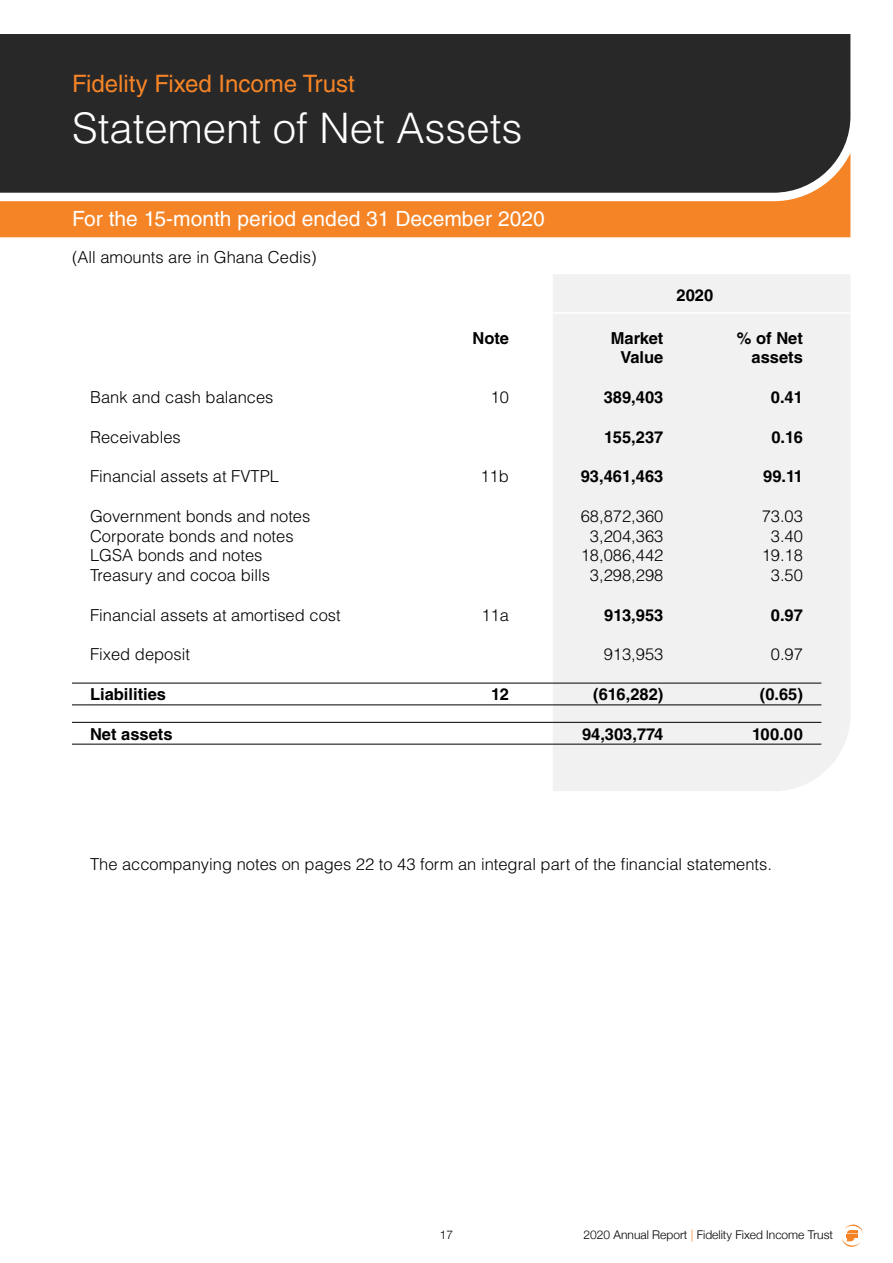
<style>
.page{position:relative;width:893px;height:1263px;background:#fff}
.page>*{position:absolute;margin:0;border:0;box-sizing:border-box;transform-origin:0 0}
.t1{font:300 42px "Helvetica LT Std";color:#fff}
.t2{font:24px "Helvetica LT Std";color:#f58426}
.t3{font:21px "Helvetica LT Std";color:#fff}
.t4{font:300 16.5px/19.8px "Helvetica LT Std";color:#000;text-align:center}
.t5{font:700 16.5px/19.8px "Helvetica LT Std";color:#000;text-align:right}
.t6{font:300 12px "Helvetica Neue";color:#000}
.s1{color:#f58426}
</style>
<div class="page">
<div style="left:553px;top:274px;width:297px;height:517px;background:#f1f1f2"></div>
<svg style="left:0;top:193px;width:850px;height:44px;fill:#f58426"></svg>
<div style="left:0;top:34px;width:850px;height:159px;background:#292829"></div>
<hr style="left:72px;top:683px;width:749px;height:1px;background:#000">
<hr style="left:72px;top:705px;width:749px;height:1px;background:#000">
<hr style="left:72px;top:722px;width:749px;height:1px;background:#000">
<hr style="left:72px;top:744px;width:749px;height:1px;background:#000">
<hr style="left:553px;top:312px;width:297px;height:2px;background:#fff">
<svg style="left:842px;top:1224px;width:21px;height:23px"></svg>
<h2 class="t2" style="left:72px;top:70px;width:284px">Fidelity Fixed Income Trust</h2>
<h1 class="t1" style="left:72px;top:101px;width:452px">Statement of Net Assets</h1>
<p class="t3" style="left:72px;top:206px;width:474px">For the 15-month period ended 31 December 2020</p>
<p class="t4" style="left:72px;top:247px;width:246px">(All amounts are in Ghana Cedis)</p>
<p class="t4" style="left:90px;top:387px;width:185px">Bank and cash balances</p>
<p class="t4" style="left:90px;top:427px;width:92px">Receivables</p>
<p class="t4" style="left:90px;top:466px;width:190px">Financial assets at FVTPL</p>
<p class="t4" style="left:90px;top:506px;width:222px;text-align:left">Government bonds and notes<br>Corporate bonds and notes<br>LGSA bonds and notes<br>Treasury and cocoa bills</p>
<p class="t4" style="left:90px;top:605px;width:252px">Financial assets at amortised cost</p>
<p class="t4" style="left:90px;top:644px;width:101px">Fixed deposit</p>
<p class="t5" style="left:90px;top:684px;width:78px">Liabilities</p>
<p class="t5" style="left:90px;top:724px;width:84px">Net assets</p>
<p class="t5" style="left:472px;top:328px;width:38px">Note</p>
<p class="t4" style="left:490px;top:387px;width:20px">10</p>
<p class="t4" style="left:480px;top:466px;width:30px">11b</p>
<p class="t4" style="left:481px;top:605px;width:29px">11a</p>
<p class="t5" style="left:491px;top:684px;width:19px">12</p>
<p class="t5" style="left:611px;top:328px;width:54px;text-align:center">Market<br>Value</p>
<p class="t5" style="left:604px;top:387px;width:61px">389,403</p>
<p class="t5" style="left:604px;top:427px;width:61px">155,237</p>
<p class="t5" style="left:581px;top:466px;width:84px">93,461,463</p>
<p class="t4" style="left:581px;top:506px;width:84px">68,872,360<br>3,204,363<br>18,086,442<br>3,298,298</p>
<p class="t5" style="left:604px;top:605px;width:61px">913,953</p>
<p class="t4" style="left:604px;top:644px;width:61px">913,953</p>
<p class="t5" style="left:593px;top:684px;width:72px">(616,282)</p>
<p class="t5" style="left:582px;top:724px;width:83px">94,303,774</p>
<p class="t5" style="left:676px;top:285px;width:38px">2020</p>
<p class="t5" style="left:737px;top:328px;width:68px">% of Net assets</p>
<p class="t5" style="left:771px;top:387px;width:34px">0.41</p>
<p class="t5" style="left:771px;top:427px;width:33px">0.16</p>
<p class="t5" style="left:763px;top:466px;width:41px">99.11</p>
<p class="t4" style="left:762px;top:506px;width:43px">73.03<br>3.40<br>19.18<br>3.50</p>
<p class="t5" style="left:771px;top:605px;width:34px">0.97</p>
<p class="t4" style="left:771px;top:644px;width:34px">0.97</p>
<p class="t5" style="left:760px;top:684px;width:45px">(0.65)</p>
<p class="t5" style="left:752px;top:724px;width:52px">100.00</p>
<p class="t4" style="left:90px;top:854px;width:684px">The accompanying notes on pages 22 to 43 form an integral part of the financial statements.</p>
<p class="t6" style="left:440px;top:1225px;width:15px">17</p>
<p class="t6" style="left:584px;top:1225px;width:251px">2020 Annual Report <span class="s1">|</span> Fidelity Fixed Income Trust</p>
</div>
